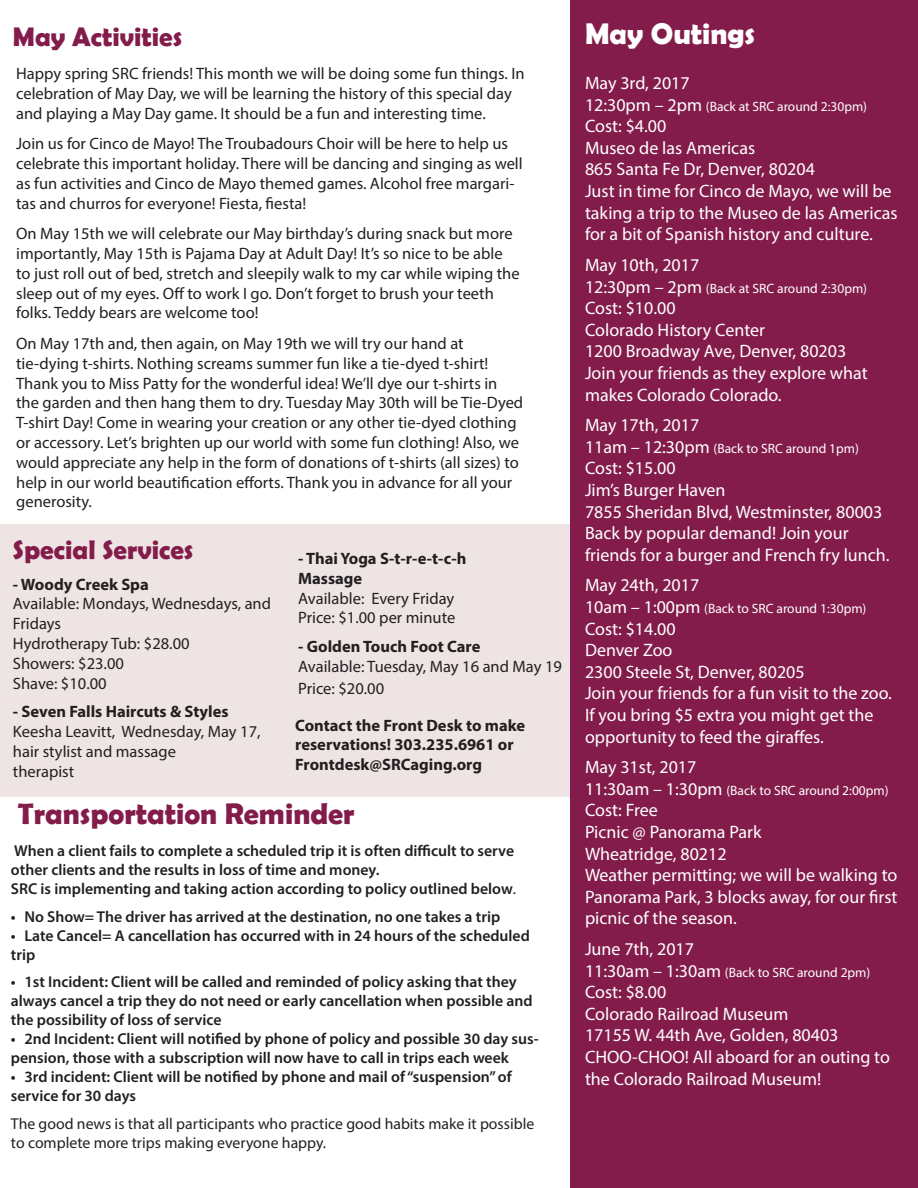
<style>
.page{position:relative;width:918px;height:1188px;background:#fff}
.page>*{position:absolute;margin:0;border:0;box-sizing:border-box;transform-origin:0 0}
.t1{font:700 30px "Berlin Sans FB Demi";color:#831c4a}
.t2{font:700 30px "Berlin Sans FB Demi";color:#fff}
.t3{font:700 27px "Berlin Sans FB Demi";color:#831c4a}
.t4{font:18px/21.6px "Myriad Pro";color:#fff}
.t5{font:16.5px/19.8px "Myriad Pro";color:#231f20}
.t6{font:700 16.5px "Myriad Pro";color:#231f20}
.t7{font:600 15.75px/18.9px "Myriad Pro";color:#231f20}
.t8{font:15.75px/18.9px "Myriad Pro";color:#231f20}
.t9{font:13.5px "Myriad Pro";color:#fff}
.s1{font-weight:400}
.s2{font-size:18px}
</style>
<div class="page">
<div style="left:0;top:524px;width:570px;height:273px;background:#eee4e4"></div>
<div style="left:571px;top:0;width:347px;height:1188px;background:#831c4a"></div>
<p class="t3" style="left:13px;top:21px;width:171px">May Activities</p>
<p class="t5" style="left:16px;top:63px;width:510px">Happy spring SRC friends! This month we will be doing some fun things. In celebration of May Day, we will be learning the history of this special day and playing a May Day game. It should be a fun and interesting time.</p>
<p class="t5" style="left:16px;top:133px;width:508px">Join us for Cinco de Mayo! The Troubadours Choir will be here to help us celebrate this important holiday. There will be dancing and singing as well as fun activities and Cinco de Mayo themed games. Alcohol free margari&shy;tas and churros for everyone! Fiesta, fiesta!</p>
<p class="t5" style="left:16px;top:223px;width:505px">On May 15th we will celebrate our May birthday’s during snack but more importantly, May 15th is Pajama Day at Adult Day! It’s so nice to be able to just roll out of bed, stretch and sleepily walk to my car while wiping the sleep out of my eyes. Off to work I go. Don’t forget to brush your teeth folks. Teddy bears are welcome too!</p>
<p class="t5" style="left:16px;top:333px;width:449px">On May 17th and, then again, on May 19th we will try our hand at</p>
<p class="t5" style="left:16px;top:353px;width:509px">tie-dying t-shirts. Nothing screams summer fun like a tie-dyed t-shirt!<br>Thank you to Miss Patty for the wonderful idea! We’ll dye our t-shirts in the garden and then hang them to dry. Tuesday May 30th will be Tie-Dyed T-shirt Day! Come in wearing your creation or any other tie-dyed clothing or accessory. Let’s brighten up our world with some fun clothing! Also, we would appreciate any help in the form of donations of t-shirts (all sizes) to help in our world beautification efforts. Thank you in advance for all your generosity.</p>
<p class="t3" style="left:13px;top:534px;width:182px">Special Services</p>
<p class="t6" style="left:13px;top:573px;width:138px">- Woody Creek Spa</p>
<p class="t5" style="left:13px;top:594px;width:260px">Available: Mondays, Wednesdays, and<br>Fridays</p>
<p class="t5" style="left:13px;top:633px;width:178px">Hydrotherapy Tub: $28.00</p>
<p class="t5" style="left:13px;top:653px;width:113px">Showers: $23.00</p>
<p class="t5" style="left:13px;top:673px;width:95px">Shave: $10.00</p>
<p class="t6" style="left:13px;top:701px;width:217px">- Seven Falls Haircuts &amp; Styles</p>
<p class="t5" style="left:13px;top:721px;width:249px">Keesha Leavitt, Wednesday, May 17, hair stylist and massage</p>
<p class="t5" style="left:13px;top:761px;width:63px">therapist</p>
<p class="t6" style="left:298px;top:548px;width:170px">- Thai Yoga S-t-r-e-t-c-h</p>
<p class="t6" style="left:298px;top:568px;width:66px">Massage</p>
<p class="t5" style="left:298px;top:588px;width:158px">Available: Every Friday</p>
<p class="t5" style="left:298px;top:608px;width:159px">Price: $1.00 per minute</p>
<p class="t6" style="left:298px;top:636px;width:184px">- Golden Touch Foot Care</p>
<p class="t5" style="left:298px;top:656px;width:265px">Available: Tuesday, May 16 and May 19</p>
<p class="t5" style="left:298px;top:678px;width:88px">Price: $20.00</p>
<p class="t6" style="left:295px;top:714px;width:231px">Contact the Front Desk to make</p>
<p class="t6" style="left:295px;top:734px;width:220px">reservations! 303.235.6961 or</p>
<p class="t6" style="left:295px;top:754px;width:188px">Frontdesk@SRCaging.org</p>
<p class="t1" style="left:18px;top:797px;width:338px">Transportation Reminder</p>
<p class="t7" style="left:11px;top:841px;width:505px">When a client fails to complete a scheduled trip it is often difficult to serve other clients and the results in loss of time and money.</p>
<p class="t7" style="left:11px;top:879px;width:507px">SRC is implementing and taking action according to policy outlined below<span class="s1">.</span></p>
<p class="t7" style="left:11px;top:907px;width:491px">• No Show= The driver has arrived at the destination, no one takes a trip</p>
<p class="t7" style="left:11px;top:925px;width:520px">• Late Cancel= A cancellation has occurred with in 24 hours of the scheduled trip</p>
<p class="t7" style="left:11px;top:972px;width:523px">• 1st Incident: Client will be called and reminded of policy asking that they always cancel a trip they do not need or early cancellation when possible and the possibility of loss of service</p>
<p class="t7" style="left:11px;top:1029px;width:529px">• 2nd Incident: Client will notified by phone of policy and possible 30 day sus&shy;pension, those with a subscription will now have to call in trips each week</p>
<p class="t7" style="left:11px;top:1067px;width:502px">• 3rd incident: Client will be notified by phone and mail of “suspension” of service for 30 days</p>
<p class="t8" style="left:11px;top:1114px;width:525px">The good news is that all participants who practice good habits make it possible to complete more trips making everyone happy.</p>
<p class="t2" style="left:585px;top:16px;width:172px">May Outings</p>
<p class="t4" style="left:585px;top:72px;width:106px">May 3rd, 2017</p>
<p class="t9" style="left:585px;top:98px;width:284px"><span class="s2">12:30pm – 2pm</span> (Back at SRC around 2:30pm)</p>
<p class="t4" style="left:585px;top:115px;width:83px">Cost: $4.00</p>
<p class="t4" style="left:585px;top:137px;width:172px">Museo de las Americas</p>
<p class="t4" style="left:585px;top:158px;width:231px">865 Santa Fe Dr, Denver, 80204</p>
<p class="t4" style="left:585px;top:180px;width:314px">Just in time for Cinco de Mayo, we will be taking a trip to the Museo de las Americas for a bit of Spanish history and culture.</p>
<p class="t4" style="left:585px;top:254px;width:116px">May 10th, 2017</p>
<p class="t9" style="left:585px;top:280px;width:284px"><span class="s2">12:30pm – 2pm</span> (Back at SRC around 2:30pm)</p>
<p class="t4" style="left:585px;top:297px;width:92px">Cost: $10.00</p>
<p class="t4" style="left:585px;top:319px;width:182px">Colorado History Center</p>
<p class="t4" style="left:585px;top:340px;width:263px">1200 Broadway Ave, Denver, 80203</p>
<p class="t4" style="left:585px;top:362px;width:284px">Join your friends as they explore what makes Colorado Colorado.</p>
<p class="t4" style="left:585px;top:414px;width:116px">May 17th, 2017</p>
<p class="t9" style="left:585px;top:440px;width:276px"><span class="s2">11am – 12:30pm</span> (Back to SRC around 1pm)</p>
<p class="t4" style="left:585px;top:457px;width:92px">Cost: $15.00</p>
<p class="t4" style="left:585px;top:479px;width:142px">Jim’s Burger Haven</p>
<p class="t4" style="left:585px;top:500px;width:299px">7855 Sheridan Blvd, Westminster, 80003</p>
<p class="t4" style="left:585px;top:522px;width:306px">Back by popular demand! Join your friends for a burger and French fry lunch.</p>
<p class="t4" style="left:585px;top:574px;width:116px">May 24th, 2017</p>
<p class="t9" style="left:585px;top:600px;width:283px"><span class="s2">10am – 1:00pm</span> (Back to SRC around 1:30pm)</p>
<p class="t4" style="left:585px;top:617px;width:92px">Cost: $14.00</p>
<p class="t4" style="left:585px;top:639px;width:89px">Denver Zoo</p>
<p class="t4" style="left:585px;top:661px;width:221px">2300 Steele St, Denver, 80205</p>
<p class="t4" style="left:585px;top:682px;width:308px">Join your friends for a fun visit to the zoo.<br>If you bring $5 extra you might get the opportunity to feed the giraffes.</p>
<p class="t4" style="left:585px;top:756px;width:113px">May 31st, 2017</p>
<p class="t9" style="left:585px;top:782px;width:305px"><span class="s2">11:30am – 1:30pm</span> (Back to SRC around 2:00pm)</p>
<p class="t4" style="left:585px;top:799px;width:74px">Cost: Free</p>
<p class="t4" style="left:585px;top:821px;width:178px">Picnic @ Panorama Park</p>
<p class="t4" style="left:585px;top:842px;width:143px">Wheatridge, 80212</p>
<p class="t4" style="left:585px;top:864px;width:314px;text-align:justify">Weather permitting; we will be walking to Panorama Park, 3 blocks away, for our first picnic of the season.</p>
<p class="t4" style="left:585px;top:938px;width:111px">June 7th, 2017</p>
<p class="t9" style="left:585px;top:964px;width:287px"><span class="s2">11:30am – 1:30am</span> (Back to SRC around 2pm)</p>
<p class="t4" style="left:585px;top:981px;width:83px">Cost: $8.00</p>
<p class="t4" style="left:585px;top:1003px;width:205px">Colorado Railroad Museum</p>
<p class="t4" style="left:585px;top:1024px;width:255px">17155 W. 44th Ave, Golden, 80403</p>
<p class="t4" style="left:585px;top:1046px;width:307px">CHOO-CHOO! All aboard for an outing to the Colorado Railroad Museum!</p>
</div>
